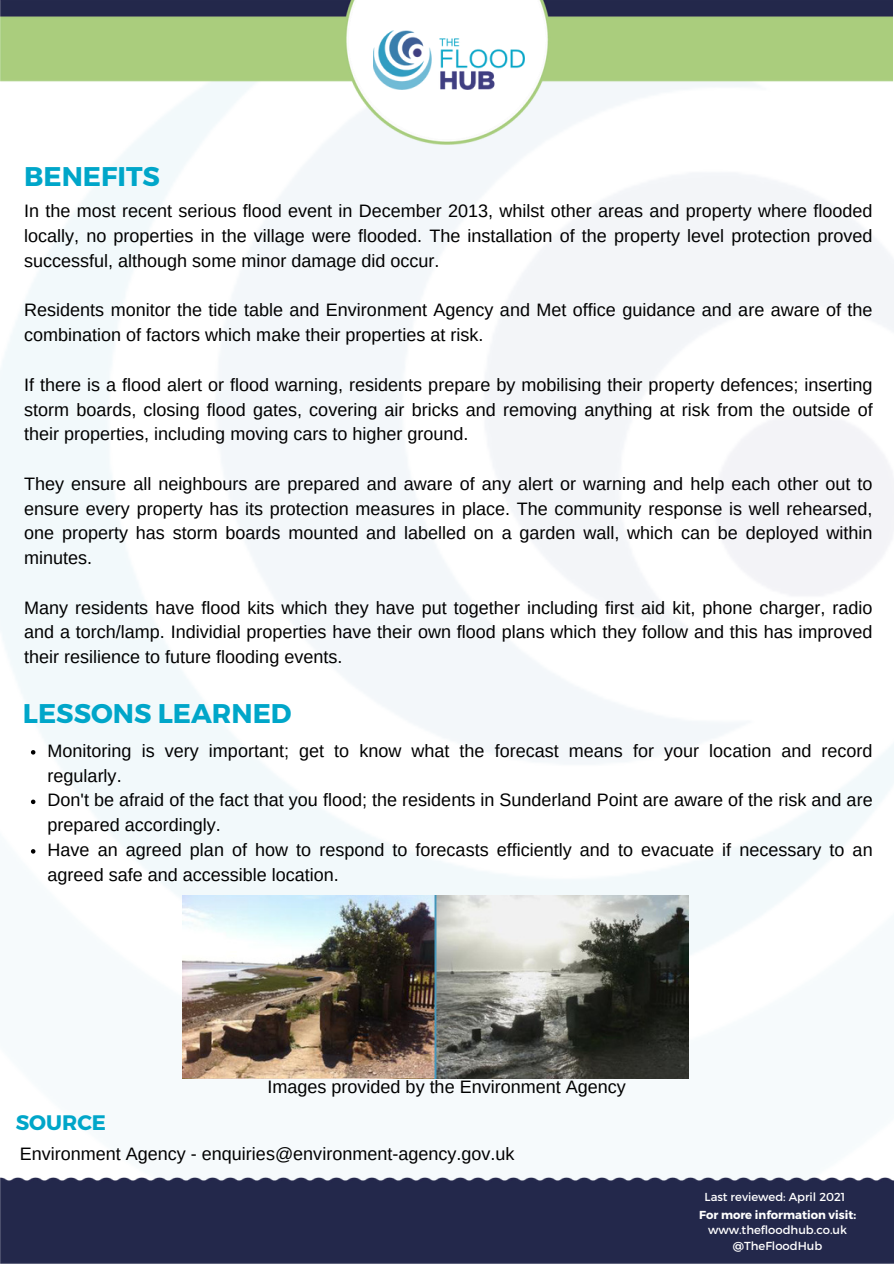
<style>
.page{position:relative;width:894px;height:1264px;background:#fff}
.page>*{position:absolute;margin:0;border:0;box-sizing:border-box;transform-origin:0 0}
.t1{font:700 27px "Montserrat";color:#00a6c9}
.t2{font:700 21px "Montserrat";color:#00a6c9}
.t3{font:18px/24.8px "Arimo";color:#000;text-align:justify}
.t4{font:11.55px "Montserrat";color:#fff}
.t5{font:700 11.55px/15.8px "Montserrat";color:#fff;text-align:center}
.s1{font-weight:400}
</style>
<div class="page">
<img style="left:0;top:0;width:893px;height:1079px">
<div style="left:0;top:1177px;width:893px;height:86px;background:#23284b"></div>
<svg style="left:31px;top:750px;width:4px;height:4px"></svg>
<svg style="left:31px;top:799px;width:4px;height:5px"></svg>
<svg style="left:31px;top:849px;width:4px;height:4px"></svg>
<img style="left:182px;top:895px;width:506px;height:183px">
<img style="left:0;top:0;width:892px;height:144px">
<img style="left:373px;top:31px;width:151px;height:58px">
<p class="t1" style="left:24px;top:159px;width:137px">BENEFITS</p>
<p class="t3" style="left:24px;top:199px;width:849px">In the most recent serious flood event in December 2013, whilst other areas and property where flooded locally, no properties in the village were flooded. The installation of the property level protection proved successful, although some minor damage did occur.</p>
<h1 class="t3" style="left:24px;top:298px;width:849px">Residents monitor the tide table and Environment Agency and Met office guidance and are aware of the combination of factors which make their properties at risk.</h1>
<h3 class="t3" style="left:24px;top:372px;width:849px">If there is a flood alert or flood warning, residents prepare by mobilising their property defences; inserting storm boards, closing flood gates, covering air bricks and removing anything at risk from the outside of their properties, including moving cars to higher ground.</h3>
<h3 class="t3" style="left:24px;top:471px;width:849px">They ensure all neighbours are prepared and aware of any alert or warning and help each other out to ensure every property has its protection measures in place. The community response is well rehearsed, one property has storm boards mounted and labelled on a garden wall, which can be deployed within minutes.</h3>
<h3 class="t3" style="left:24px;top:595px;width:849px">Many residents have flood kits which they have put together including first aid kit, phone charger, radio and a torch/lamp. Individial properties have their own flood plans which they follow and this has improved their resilience to future flooding events.</h3>
<h3 class="t1" style="left:23px;top:696px;width:270px">LESSONS LEARNED</h3>
<h3 class="t3" style="left:48px;top:738px;width:826px">Monitoring is very important; get to know what the forecast means for your location and record regularly.</h3>
<h1 class="t3" style="left:48px;top:787px;width:826px">Don't be afraid of the fact that you flood; the residents in Sunderland Point are aware of the risk and are prepared accordingly.</h1>
<p class="t3" style="left:48px;top:837px;width:826px">Have an agreed plan of how to respond to forecasts efficiently and to evacuate if necessary to an agreed safe and accessible location.</p>
<p class="t3" style="left:267px;top:1074px;width:359px">Images provided by the Environment Agency</p>
<p class="t2" style="left:16px;top:1108px;width:92px">SOURCE</p>
<p class="t3" style="left:20px;top:1141px;width:496px">Environment Agency - enquiries@environment-agency.gov.uk</p>
<p class="t4" style="left:701px;top:1188px;width:136px">Last reviewed: Oct 2018</p>
<h3 class="t4" style="left:704px;top:1188px;width:142px">Last reviewed: April 2021</h3>
<h3 class="t5" style="left:698px;top:1205px;width:159px">For more information visit: <span class="s1">www.thefloodhub.co.uk</span></h3>
<h2 class="t4" style="left:732px;top:1238px;width:91px">@TheFloodHub</h2>
</div>
